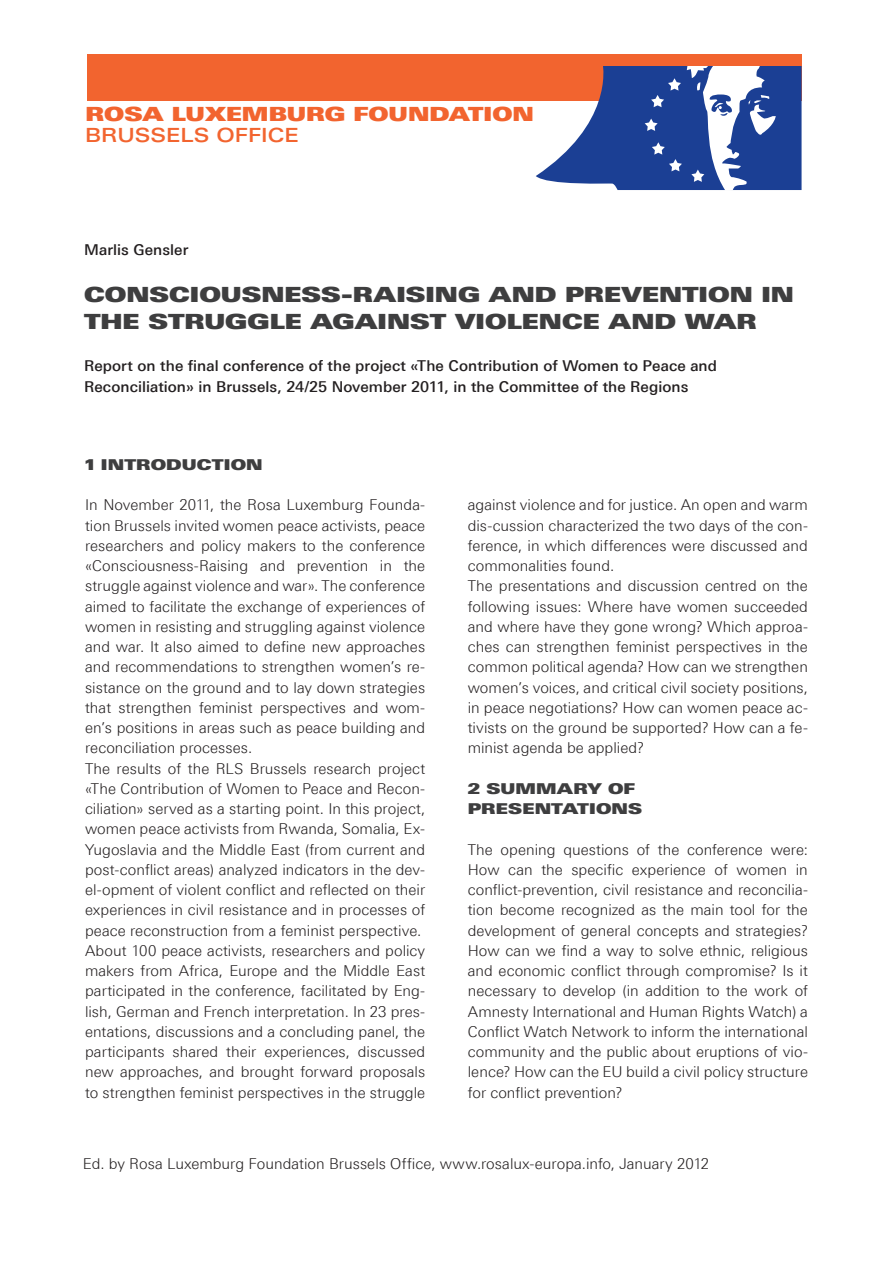
<style>
.page{position:relative;width:893px;height:1263px;background:#fff}
.page>*{position:absolute;margin:0;border:0;box-sizing:border-box;transform-origin:0 0}
.Text{font:21px/27px "Linotype Univers 940 Ex X Black";color:#3e3e3f}
.t1{font:19.5px "Linotype Univers 940 Ex X Black";color:#f2642f}
.t2{font:500 19.5px "Linotype Univers 540 Ex";color:#f2642f}
.Text-2{font:300 15px/20.2px "Linotype Univers 330";color:#231f20;text-align:justify}
.Text-3{font:500 15px "Linotype Univers 530";letter-spacing:.005em;color:#231f20}
.Text-4{font:15px "Linotype Univers 940 Ex X Black";letter-spacing:.01em;color:#3e3e3f}
</style>
<div class="page">
<div style="left:87px;top:54px;width:714px;height:47px;background:#f2642f"></div>
<svg style="left:536px;top:66px;width:265px;height:124px"></svg>
<h2 class="t1" style="left:86px;top:102px;width:450px">ROSA LUXEMBURG FOUNDATION</h2>
<h2 class="t2" style="left:85px;top:124px;width:215px">BRUSSELS OFFICE</h2>
<p class="Text-3" style="left:84px;top:241px;width:106px">Marlis Gensler</p>
<p class="Text" style="left:84px;top:281px;width:711px">CONSCIOUSNESS-RAISING AND PREVENTION IN<br>THE STRUGGLE AGAINST VIOLENCE AND WAR</p>
<p class="Text-3" style="left:84px;top:357px;width:634px">Report on the final conference of the project «The Contribution of Women to Peace and</p>
<p class="Text-3" style="left:84px;top:378px;width:606px">Reconciliation» in Brussels, 24/25 November 2011, in the Committee of the Regions</p>
<p class="Text-4" style="left:85px;top:455px;width:179px">1 INTRODUCTION</p>
<p class="Text-2" style="left:85px;top:495px;width:342px">In November 2011, the Rosa Luxemburg Founda&shy;tion Brussels invited women peace activists, peace researchers and policy makers to the conference «Consciousness-Raising and prevention in the struggle against violence and war». The conference aimed to facilitate the exchange of experiences of women in resisting and struggling against violence and war. It also aimed to define new approaches and recommendations to strengthen women’s re&shy;sistance on the ground and to lay down strategies that strengthen feminist perspectives and wom&shy;en’s positions in areas such as peace building and reconciliation processes.</p>
<p class="Text-2" style="left:85px;top:758px;width:342px">The results of the RLS Brussels research project «The Contribution of Women to Peace and Recon&shy;ciliation» served as a starting point. In this project, women peace activists from Rwanda, Somalia, Ex-Yugoslavia and the Middle East (from current and post-conflict areas) analyzed indicators in the dev&shy;el-opment of violent conflict and reflected on their experiences in civil resistance and in processes of peace reconstruction from a feminist perspective.</p>
<p class="Text-2" style="left:85px;top:940px;width:342px">About 100 peace activists, researchers and policy makers from Africa, Europe and the Middle East participated in the conference, facilitated by Eng&shy;lish, German and French interpretation. In 23 pres&shy;entations, discussions and a concluding panel, the participants shared their experiences, discussed new approaches, and brought forward proposals to strengthen feminist perspectives in the struggle</p>
<p class="Text-2" style="left:468px;top:495px;width:342px">against violence and for justice. An open and warm dis-cussion characterized the two days of the con&shy;ference, in which differences were discussed and commonalities found.</p>
<p class="Text-2" style="left:468px;top:576px;width:342px">The presentations and discussion centred on the following issues: Where have women succeeded and where have they gone wrong? Which approa&shy;ches can strengthen feminist perspectives in the common political agenda? How can we strengthen women’s voices, and critical civil society positions, in peace negotiations? How can women peace ac&shy;tivists on the ground be supported? How can a fe&shy;minist agenda be applied?</p>
<p class="Text-4" style="left:468px;top:779px;width:169px">2 SUMMARY OF</p>
<p class="Text-4" style="left:468px;top:800px;width:176px">PRESENTATIONS</p>
<p class="Text-2" style="left:468px;top:839px;width:342px">The opening questions of the conference were:<br>How can the specific experience of women in conflict-prevention, civil resistance and reconcilia&shy;tion become recognized as the main tool for the development of general concepts and strategies?<br>How can we find a way to solve ethnic, religious and economic conflict through compromise? Is it necessary to develop (in addition to the work of Amnesty International and Human Rights Watch) a Conflict Watch Network to inform the international community and the public about eruptions of vio&shy;lence? How can the EU build a civil policy structure for conflict prevention?</p>
<p class="Text-2" style="left:83px;top:1154px;width:628px">Ed. by Rosa Luxemburg Foundation Brussels Office, www.rosalux-europa.info, January 2012</p>
</div>
